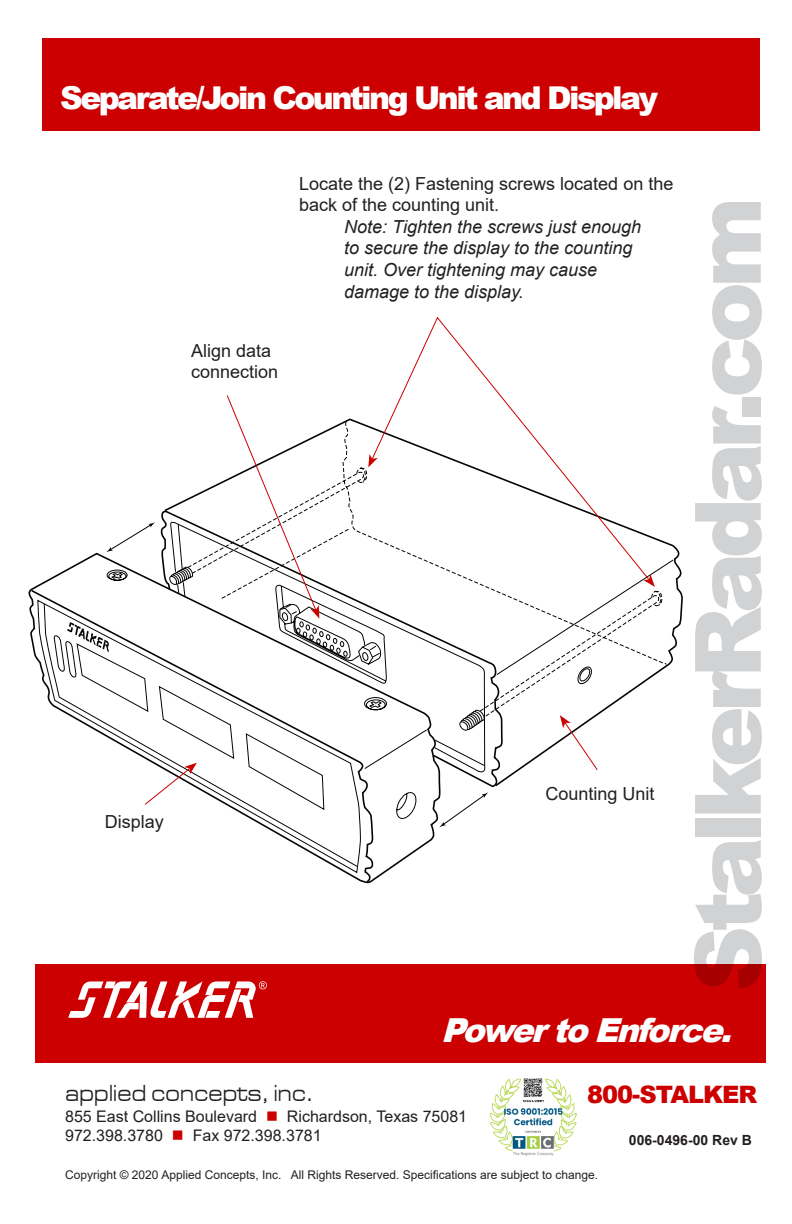
<style>
.page{position:relative;width:792px;height:1224px;background:#fff}
.page>*{position:absolute;margin:0;border:0;box-sizing:border-box;transform-origin:0 0}
.t1{font:900 91.8px "Arial";letter-spacing:-.07em;color:#d1d2d4}
.t2{font:italic 900 33px "Arial";color:#fff}
.t3{font:900 31.4px "Arial";letter-spacing:-.08em;color:#fff}
.t4{font:24px "Eurostile Extended";letter-spacing:-.02em;color:#231f20;scale:.84 1}
.t5{font:900 24px "Arial";letter-spacing:-.04em;color:#c00}
.t6{font:italic 18px "Arial";color:#231f20}
.t7{font:18px "Arial";color:#231f20}
.t8{font:16px "Arial";color:#231f20}
.t9{font:700 14px "Arial";color:#231f20}
.t10{font:12px "Arial";color:#231f20}
.s1{color:#c00}
</style>
<div class="page">
<div style="left:36px;top:964px;width:730px;height:98px;background:#c00"></div>
<svg style="left:68px;top:981px;width:199px;height:37px"></svg>
<img style="left:490px;top:1078px;width:86px;height:78px">
<div style="left:43px;top:39px;width:717px;height:92px;background:#c00"></div>
<svg style="left:29px;top:588px;width:23px;height:118px"></svg>
<svg style="left:52px;top:569px;width:107px;height:194px"></svg>
<svg style="left:67px;top:622px;width:42px;height:30px"></svg>
<svg style="left:159px;top:511px;width:282px;height:373px"></svg>
<svg style="left:163px;top:498px;width:520px;height:290px"></svg>
<svg style="left:169px;top:559px;width:505px;height:172px"></svg>
<svg style="left:187px;top:483px;width:480px;height:235px"></svg>
<svg style="left:439px;top:792px;width:49px;height:35px"></svg>
<svg style="left:106px;top:522px;width:49px;height:30px"></svg>
<svg style="left:381px;top:316px;width:269px;height:265px"></svg>
<svg style="left:643px;top:574px;width:12px;height:13px"></svg>
<svg style="left:219px;top:395px;width:162px;height:263px"></svg>
<svg style="left:145px;top:763px;width:52px;height:43px"></svg>
<svg style="left:560px;top:715px;width:39px;height:56px"></svg>
<p class="t3" style="left:60px;top:75px;width:599px">Separate/Join Counting Unit and Display</p>
<p class="t7" style="left:105px;top:809px;width:61px">Display</p>
<p class="t7" style="left:191px;top:338px;width:82px">Align data</p>
<p class="t7" style="left:191px;top:360px;width:89px">connection</p>
<p class="t7" style="left:299px;top:171px;width:376px">Locate the (2) Fastening screws located on the</p>
<p class="t7" style="left:299px;top:193px;width:202px">back of the counting unit.</p>
<p class="t6" style="left:344px;top:215px;width:298px">Note: Tighten the screws just enough</p>
<p class="t6" style="left:344px;top:237px;width:290px">to secure the display to the counting</p>
<p class="t6" style="left:344px;top:258px;width:255px">unit. Over tightening may cause</p>
<p class="t6" style="left:344px;top:280px;width:181px">damage to the display.</p>
<h1 class="t1" style="left:661px;top:992px;width:797px;rotate:-90deg">StalkerRadar.com</h1>
<p class="t2" style="left:441px;top:1006px;width:304px">PowertoEnforce.</p>
<p class="t7" style="left:545px;top:782px;width:111px">Counting Unit</p>
<p class="t4" style="left:65px;top:1081px;width:297px">applied concepts, inc.</p>
<p class="t8" style="left:65px;top:1105px;width:404px">855 East Collins Boulevard <span class="s1">■</span> Richardson, Texas 75081</p>
<p class="t8" style="left:65px;top:1125px;width:258px">972.398.3780 <span class="s1">■</span> Fax 972.398.3781</p>
<p class="t5" style="left:587px;top:1077px;width:172px">800-STALKER</p>
<p class="t9" style="left:629px;top:1130px;width:124px">006-0496-00 Rev B</p>
<p class="t10" style="left:65px;top:1166px;width:535px">Copyright © 2020 Applied Concepts, Inc. All Rights Reserved. Specifications are subject to change.</p>
</div>
